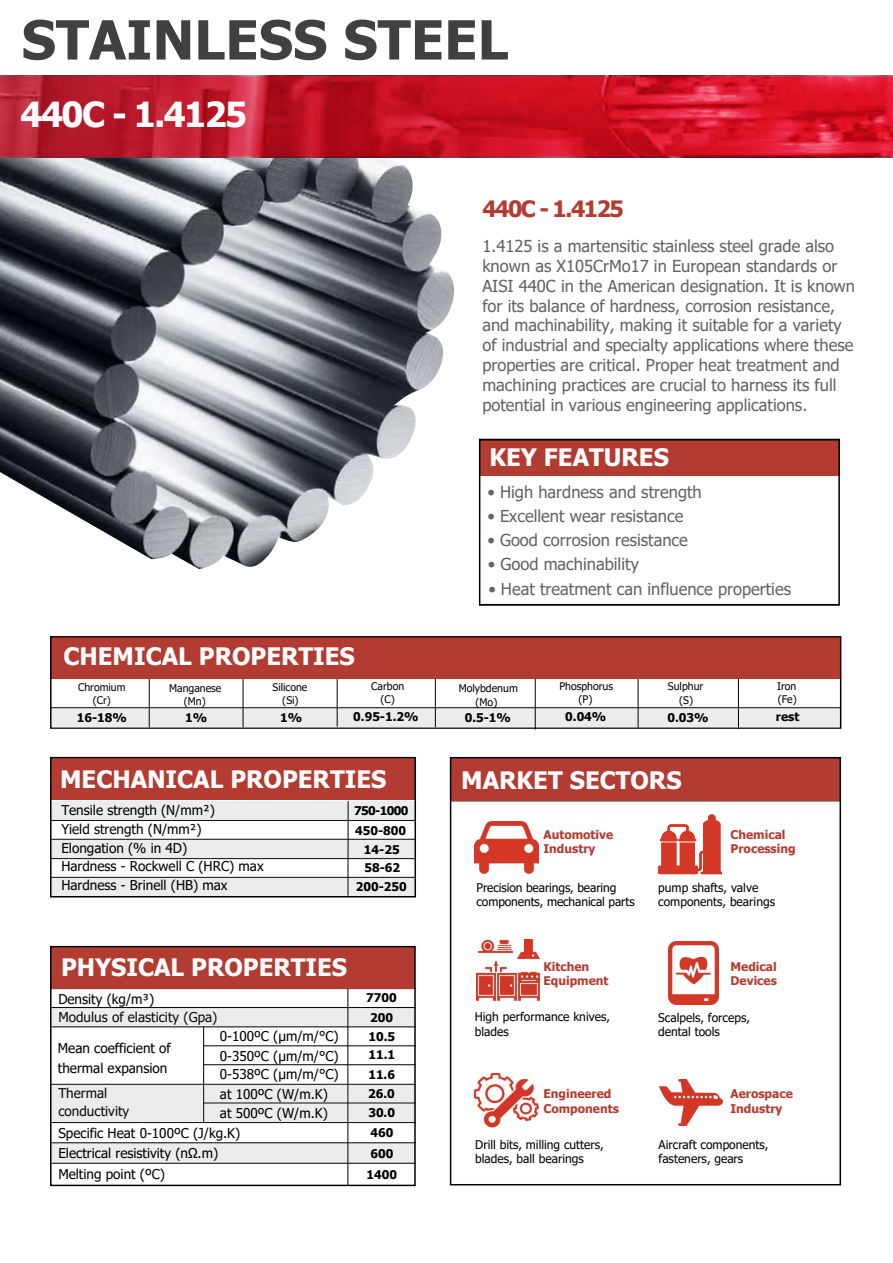
<style>
.page{position:relative;width:893px;height:1263px;background:#fff}
.page>*{position:absolute;margin:0;border:0;box-sizing:border-box;transform-origin:0 0}
.t1{font:700 54px "Tahoma";letter-spacing:.005em;color:#404040}
.t2{font:700 34.5px "Tahoma";letter-spacing:-.045em;color:#fff}
.t3{font:700 24px "Tahoma";color:#fff}
.t4{font:700 22.5px "Tahoma";letter-spacing:-.065em;color:#b33c32}
.t5{font:16.5px/19.8px "Tahoma";color:#636363}
.t6{font:13.5px/18.6px "Tahoma";color:#000}
.t7{font:12px/14.4px "Tahoma";color:#000}
.t8{font:700 12px/18.9px "Tahoma";color:#000;text-align:center}
.t9{font:700 12px/14.2px "Tahoma";color:#b33c32}
.t10{font:10.5px/13.2px "Tahoma";color:#000;text-align:center}
</style>
<div class="page">
<img style="left:0;top:157px;width:456px;height:412px">
<div style="left:52px;top:1143px;width:363px;height:20px;background:#ececec"></div>
<hr style="left:52px;top:988px;width:364px;height:1px;background:#000">
<div style="left:52px;top:1007px;width:364px;height:20px;background:#ececec"></div>
<hr style="left:52px;top:1007px;width:364px;height:1px;background:#000">
<hr style="left:52px;top:1026px;width:364px;height:1px;background:#000">
<hr style="left:203px;top:1045px;width:213px;height:1px;background:#000">
<hr style="left:203px;top:1064px;width:213px;height:1px;background:#000">
<hr style="left:203px;top:1027px;width:1px;height:95px;background:#000">
<hr style="left:52px;top:1142px;width:364px;height:1px;background:#000">
<hr style="left:52px;top:1163px;width:364px;height:1px;background:#000">
<hr style="left:348px;top:989px;width:1px;height:196px;background:#000">
<div style="left:52px;top:1084px;width:364px;height:39px;background:#ececec"></div>
<hr style="left:451px;top:801px;width:389px;height:1px;background:#000">
<svg style="left:658px;top:814px;width:64px;height:60px"></svg>
<img style="left:0;top:75px;width:893px;height:82px">
<svg style="left:0;top:76px;width:893px;height:80px;background:#c71729"></svg>
<div style="left:52px;top:707px;width:788px;height:20px;background:linear-gradient(to right,#eaeaea,#ececec)"></div>
<hr style="left:535px;top:663px;width:1px;height:66px;background:#000">
<hr style="left:638px;top:661px;width:1px;height:67px;background:#000">
<hr style="left:738px;top:663px;width:1px;height:66px;background:#000">
<hr style="left:243px;top:660px;width:1px;height:67px;background:#000">
<hr style="left:149px;top:661px;width:1px;height:66px;background:#000">
<hr style="left:337px;top:660px;width:1px;height:67px;background:#000">
<hr style="left:51px;top:858px;width:364px;height:1px;background:#000">
<hr style="left:51px;top:820px;width:364px;height:1px;background:#000">
<div style="left:51px;top:839px;width:364px;height:19px;background:#ececec"></div>
<div style="left:51px;top:801px;width:364px;height:19px;background:#ececec"></div>
<hr style="left:348px;top:801px;width:1px;height:95px;background:#000">
<div style="left:51px;top:877px;width:364px;height:19px;background:#ececec"></div>
<hr style="left:435px;top:660px;width:1px;height:67px;background:#000">
<div style="left:51px;top:636px;width:790px;height:43px;background:#b33c32"></div>
<div style="left:50px;top:636px;width:791px;height:93px;border:1px solid #000"></div>
<div style="left:480px;top:439px;width:359px;height:36px;background:#b33c32"></div>
<div style="left:450px;top:758px;width:391px;height:43px;background:#b33c32"></div>
<div style="left:51px;top:757px;width:364px;height:43px;background:#b33c32"></div>
<div style="left:50px;top:946px;width:365px;height:42px;background:#b33c32"></div>
<div style="left:450px;top:757px;width:391px;height:428px;border:2px solid #000"></div>
<div style="left:479px;top:439px;width:361px;height:167px;border:2px solid #000"></div>
<div style="left:50px;top:757px;width:366px;height:140px;border:1px solid #000"></div>
<div style="left:50px;top:946px;width:366px;height:240px;border:2px solid #000"></div>
<img style="left:659px;top:1079px;width:63px;height:47px">
<img style="left:668px;top:941px;width:51px;height:64px">
<img style="left:475px;top:821px;width:63px;height:53px">
<img style="left:476px;top:939px;width:63px;height:61px">
<img style="left:475px;top:1073px;width:63px;height:55px">
<h1 class="t1" style="left:22px;top:2px;width:488px">STAINLESS STEEL</h1>
<h2 class="t2" style="left:21px;top:90px;width:228px">440C - 1.4125</h2>
<h3 class="t3" style="left:64px;top:640px;width:293px">CHEMICAL PROPERTIES</h3>
<h3 class="t4" style="left:482px;top:193px;width:143px">440C - 1.4125</h3>
<p class="t5" style="left:482px;top:237px;width:374px">1.4125 is a martensitic stainless steel grade also known as X105CrMo17 in European standards or AISI 440C in the American designation. It is known for its balance of hardness, corrosion resistance, and machinability, making it suitable for a variety of industrial and specialty applications where these properties are critical. Proper heat treatment and machining practices are crucial to harness its full potential in various engineering applications.</p>
<h3 class="t3" style="left:489px;top:441px;width:181px">KEY FEATURES</h3>
<p class="t5" style="left:487px;top:483px;width:216px">• High hardness and strength</p>
<p class="t5" style="left:487px;top:507px;width:197px">• Excellent wear resistance</p>
<p class="t5" style="left:487px;top:531px;width:202px">• Good corrosion resistance</p>
<p class="t5" style="left:488px;top:555px;width:152px">• Good machinability</p>
<p class="t5" style="left:488px;top:580px;width:304px">• Heat treatment can influence properties</p>
<p class="t10" style="left:371px;top:680px;width:34px">Carbon (C)</p>
<p class="t8" style="left:353px;top:708px;width:67px">0.95-1.2%</p>
<p class="t10" style="left:559px;top:680px;width:55px">Phosphorus (P)</p>
<p class="t10" style="left:78px;top:682px;width:49px">Chromium (Cr)</p>
<p class="t10" style="left:169px;top:682px;width:54px">Manganese (Mn)</p>
<p class="t10" style="left:272px;top:681px;width:36px">Silicone (Si)</p>
<p class="t10" style="left:668px;top:680px;width:37px;line-height:13.8px">Sulphur (S)</p>
<p class="t8" style="left:565px;top:708px;width:43px">0.04%</p>
<p class="t8" style="left:667px;top:708px;width:43px">0.03%</p>
<p class="t10" style="left:459px;top:682px;width:61px">Molybdenum (Mo)</p>
<p class="t8" style="left:465px;top:708px;width:48px">0.5-1%</p>
<p class="t8" style="left:77px;top:709px;width:52px">16-18%</p>
<p class="t8" style="left:185px;top:708px;width:24px">1%</p>
<p class="t8" style="left:280px;top:708px;width:24px">1%</p>
<h3 class="t3" style="left:60px;top:762px;width:328px">MECHANICAL PROPERTIES</h3>
<h3 class="t3" style="left:461px;top:763px;width:222px">MARKET SECTORS</h3>
<p class="t10" style="left:777px;top:681px;width:21px;line-height:12.8px;text-align:left">Iron (Fe)</p>
<p class="t8" style="left:776px;top:707px;width:25px">rest</p>
<p class="t6" style="left:61px;top:802px;width:155px">Tensile strength (N/mm²)</p>
<p class="t6" style="left:61px;top:839px;width:204px">Elongation (% in 4D)<br>Hardness - Rockwell C (HRC) max<br>Hardness - Brinell (HB) max</p>
<p class="t8" style="left:354px;top:802px;width:56px">750-1000<br>450-800<br>14-25<br>58-62<br>200-250</p>
<h3 class="t3" style="left:61px;top:950px;width:288px">PHYSICAL PROPERTIES</h3>
<p class="t6" style="left:58px;top:990px;width:161px">Density (kg/m³)<br>Modulus of elasticity (Gpa)</p>
<p class="t6" style="left:58px;top:1038px;width:114px;line-height:20.2px">Mean coefficient of thermal expansion</p>
<p class="t6" style="left:58px;top:1085px;width:72px;line-height:18.1px">Thermal conductivity</p>
<p class="t6" style="left:220px;top:1028px;width:120px;text-align:justify">0-100ºC (μm/m/°C)<br>0-350ºC (μm/m/°C)<br>0-538ºC (μm/m/°C)</p>
<p class="t6" style="left:220px;top:1104px;width:109px">at 500ºC (W/m.K)</p>
<p class="t6" style="left:220px;top:1085px;width:109px">at 100ºC (W/m.K)</p>
<p class="t6" style="left:58px;top:1123px;width:183px;line-height:20.5px">Specific Heat 0-100ºC (J/kg.K)<br>Electrical resistivity (nΩ.m)<br>Melting point (ºC)</p>
<p class="t8" style="left:366px;top:988px;width:32px;text-align:left">7700<br>200<br>10.5<br>11.1</p>
<p class="t8" style="left:368px;top:1065px;width:28px;line-height:19.5px;text-align:justify">11.6<br>26.0<br>30.0<br>460</p>
<p class="t8" style="left:366px;top:1144px;width:32px;line-height:21.1px">600<br>1400</p>
<p class="t9" style="left:543px;top:827px;width:71px;line-height:14.7px">Automotive<br>Industry</p>
<p class="t9" style="left:730px;top:827px;width:67px;line-height:14.7px">Chemical<br>Processing</p>
<p class="t7" style="left:477px;top:881px;width:160px">Precision bearings, bearing components, mechanical parts</p>
<p class="t7" style="left:658px;top:881px;width:118px">pump shafts, valve components, bearings</p>
<p class="t9" style="left:543px;top:960px;width:67px">Kitchen<br>Equipment</p>
<p class="t9" style="left:730px;top:960px;width:48px">Medical<br>Devices</p>
<p class="t7" style="left:475px;top:1010px;width:137px">High performance knives, blades</p>
<p class="t7" style="left:658px;top:1011px;width:93px">Scalpels, forceps, dental tools</p>
<p class="t9" style="left:543px;top:1087px;width:77px">Engineered<br>Components</p>
<p class="t9" style="left:730px;top:1087px;width:64px">Aerospace<br>Industry</p>
<p class="t7" style="left:475px;top:1138px;width:130px">Drill bits, milling cutters, blades, ball bearings</p>
<p class="t7" style="left:658px;top:1138px;width:111px">Aircraft components, fasteners, gears</p>
</div>
